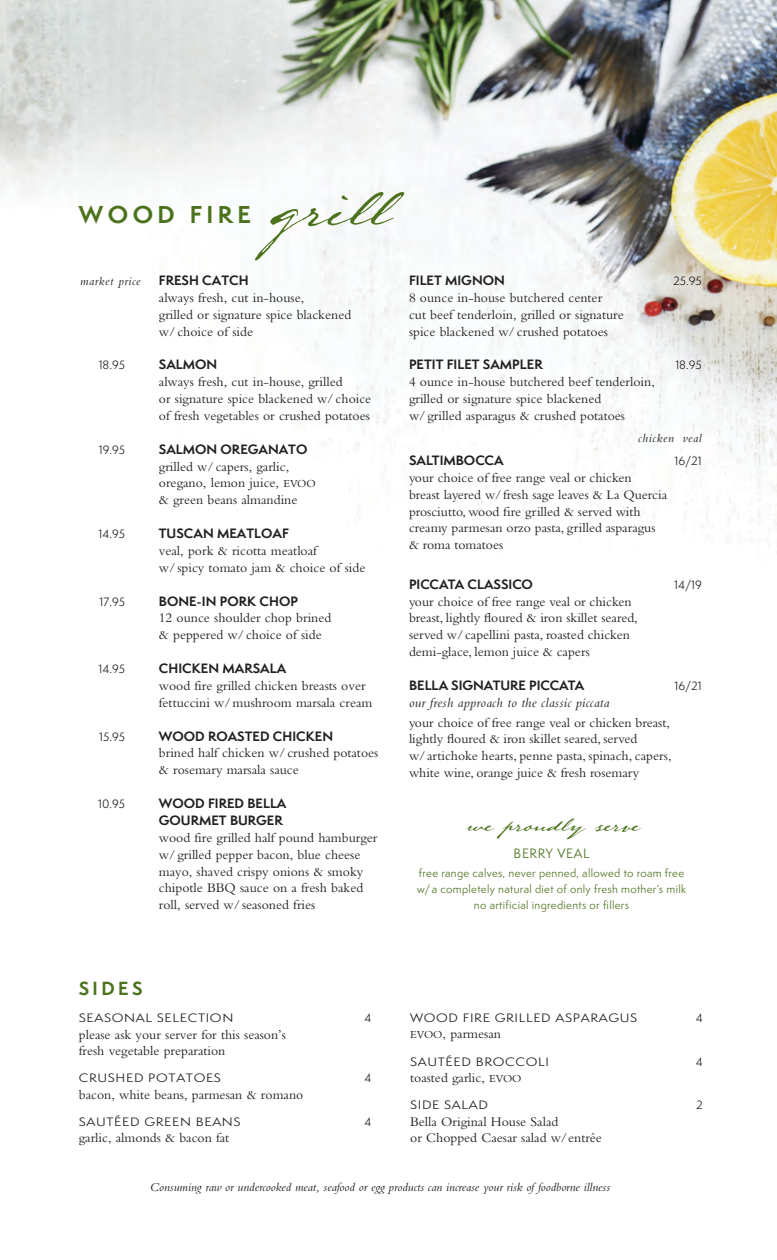
<style>
.page{position:relative;width:777px;height:1260px;background:#fff}
.page>*{position:absolute;margin:0;border:0;box-sizing:border-box;transform-origin:0 0}
.t1{font:50px "Lamar Pen";color:#4c721d}
.t2{font:700 22.5px "Semplicita Pro";letter-spacing:.2em;color:#4c721d}
.t3{font:18.75px "Lamar Pen";color:#4c721d}
.t4{font:700 17.5px "Semplicita Pro";letter-spacing:.2em;color:#4c721d}
.t5{font:13.75px/16.9px "Bembo";color:#231f20}
.t6{font:italic 13.75px "Bembo";letter-spacing:.025em;color:#231f20}
.t7{font:700 12.5px/16.9px "Semplicita Pro";color:#231f20}
.t8{font:italic 12.5px "Bembo";color:#231f20}
.t9{font:italic 12.5px "Bembo";letter-spacing:.05em;color:#231f20}
.t10{font:12.5px "Semplicita Pro";letter-spacing:.05em;color:#4c721d}
.t11{font:11.25px "Semplicita Pro";letter-spacing:.05em;color:#231f20;scale:1.15 1}
.t12{font:11.25px "Semplicita Pro";letter-spacing:.05em;color:#231f20}
.t13{font:10.62px/16.2px "Semplicita Pro";letter-spacing:.03em;color:#4c721d;text-align:center}
.s1{font-size:11.25px}
</style>
<div class="page">
<img style="left:0;top:0;width:776px;height:544px">
<p class="t1" style="left:265px;top:176px;width:121px">grill</p>
<p class="t2" style="left:79px;top:197px;width:174px">WOOD FIRE</p>
<p class="t9" style="left:80px;top:274px;width:62px">market price</p>
<p class="t7" style="left:159px;top:272px;width:91px">FRESH CATCH</p>
<p class="t5" style="left:159px;top:289px;width:194px">always fresh, cut in-house,<br>grilled or signature spice blackened w/ choice of side</p>
<p class="t12" style="left:99px;top:357px;width:28px">18.95</p>
<p class="t7" style="left:159px;top:356px;width:60px">SALMON</p>
<p class="t5" style="left:159px;top:373px;width:214px">always fresh, cut in-house, grilled<br>or signature spice blackened w/ choice of fresh vegetables or crushed potatoes</p>
<p class="t12" style="left:99px;top:442px;width:28px">19.95</p>
<p class="t7" style="left:159px;top:440px;width:150px">SALMON OREGANATO</p>
<p class="t5" style="left:159px;top:458px;width:158px">grilled w/ capers, garlic, oregano, lemon juice, <span class="s1">EVOO </span>&amp; green beans almandine</p>
<p class="t12" style="left:98px;top:526px;width:28px">14.95</p>
<p class="t7" style="left:159px;top:525px;width:131px">TUSCAN MEATLOAF</p>
<p class="t5" style="left:159px;top:542px;width:208px">veal, pork &amp; ricotta meatloaf<br>w/ spicy tomato jam &amp; choice of side</p>
<p class="t12" style="left:100px;top:593px;width:27px">17.95</p>
<p class="t7" style="left:159px;top:592px;width:140px">BONE-IN PORK CHOP</p>
<p class="t5" style="left:159px;top:609px;width:174px">12 ounce shoulder chop brined</p>
<p class="t5" style="left:159px;top:626px;width:164px">&amp; peppered w/ choice of side</p>
<p class="t12" style="left:98px;top:661px;width:28px">14.95</p>
<p class="t7" style="left:159px;top:660px;width:129px">CHICKEN MARSALA</p>
<p class="t5" style="left:159px;top:677px;width:215px">wood fire grilled chicken breasts over fettuccini w/mushroom marsala cream</p>
<p class="t12" style="left:99px;top:728px;width:27px">15.95</p>
<p class="t7" style="left:159px;top:727px;width:176px">WOOD ROASTED CHICKEN</p>
<p class="t5" style="left:159px;top:744px;width:221px">brined half chicken w/ crushed potatoes</p>
<p class="t5" style="left:159px;top:761px;width:141px">&amp; rosemary marsala sauce</p>
<p class="t12" style="left:98px;top:796px;width:28px">10.95</p>
<p class="t7" style="left:159px;top:795px;width:129px">WOOD FIRED BELLA<br>GOURMET BURGER</p>
<p class="t5" style="left:159px;top:829px;width:220px">wood fire grilled half pound hamburger w/ grilled pepper bacon, blue cheese mayo, shaved crispy onions &amp; smoky chipotle BBQ sauce on a fresh baked roll, served w/ seasoned fries</p>
<p class="t4" style="left:79px;top:975px;width:65px">SIDES</p>
<p class="t11" style="left:79px;top:1010px;width:136px">SEASONAL SELECTION</p>
<p class="t12" style="left:364px;top:1010px;width:8px">4</p>
<p class="t5" style="left:79px;top:1026px;width:209px;line-height:16.2px">please ask your server for this season’s fresh vegetable preparation</p>
<p class="t11" style="left:79px;top:1070px;width:125px">CRUSHED POTATOES</p>
<p class="t12" style="left:364px;top:1070px;width:8px">4</p>
<p class="t5" style="left:79px;top:1086px;width:226px">bacon, white beans, parmesan &amp; romano</p>
<p class="t11" style="left:79px;top:1114px;width:142px">SAUTÉED GREEN BEANS</p>
<p class="t12" style="left:364px;top:1114px;width:8px">4</p>
<p class="t5" style="left:79px;top:1129px;width:152px">garlic, almonds &amp; bacon fat</p>
<p class="t7" style="left:409px;top:272px;width:97px">FILET MIGNON</p>
<p class="t12" style="left:673px;top:273px;width:30px">25.95</p>
<p class="t5" style="left:409px;top:289px;width:216px">8 ounce in-house butchered center<br>cut beef tenderloin, grilled or signature spice blackened w/ crushed potatoes</p>
<p class="t7" style="left:409px;top:356px;width:135px">PETIT FILET SAMPLER</p>
<p class="t12" style="left:675px;top:357px;width:28px">18.95</p>
<p class="t5" style="left:409px;top:373px;width:247px">4 ounce in-house butchered beef tenderloin, grilled or signature spice blackened</p>
<p class="t5" style="left:409px;top:407px;width:217px">w/ grilled asparagus &amp; crushed potatoes</p>
<p class="t9" style="left:638px;top:431px;width:65px">chicken veal</p>
<p class="t7" style="left:409px;top:452px;width:96px">SALTIMBOCCA</p>
<p class="t12" style="left:674px;top:453px;width:29px">16/21</p>
<p class="t5" style="left:409px;top:469px;width:259px">your choice of free range veal or chicken<br>breast layered w/ fresh sage leaves &amp; La Quercia prosciutto, wood fire grilled &amp; served with</p>
<p class="t5" style="left:409px;top:519px;width:248px">creamy parmesan orzo pasta, grilled asparagus</p>
<p class="t5" style="left:409px;top:536px;width:96px">&amp; roma tomatoes</p>
<p class="t7" style="left:409px;top:575px;width:125px">PICCATA CLASSICO</p>
<p class="t12" style="left:673px;top:577px;width:29px">14/19</p>
<p class="t5" style="left:409px;top:593px;width:230px">your choice of free range veal or chicken breast, lightly floured &amp; iron skillet seared, served w/ capellini pasta, roasted chicken</p>
<p class="t5" style="left:409px;top:643px;width:182px">demi-glace, lemon juice &amp; capers</p>
<p class="t7" style="left:409px;top:677px;width:177px">BELLA SIGNATURE PICCATA</p>
<p class="t12" style="left:674px;top:678px;width:29px">16/21</p>
<p class="t6" style="left:409px;top:694px;width:202px">our fresh approach to the classic piccata</p>
<p class="t5" style="left:409px;top:714px;width:264px">your choice of free range veal or chicken breast, lightly floured &amp; iron skillet seared, served<br>w/ artichoke hearts, penne pasta, spinach, capers, white wine, orange juice &amp; fresh rosemary</p>
<p class="t3" style="left:464px;top:812px;width:175px">we proudly serve</p>
<p class="t10" style="left:513px;top:844px;width:77px">BERRY VEAL</p>
<p class="t13" style="left:419px;top:864px;width:267px">free range calves, never penned, allowed to roam free</p>
<p class="t13" style="left:417px;top:881px;width:270px">w/ a completely natural diet of only fresh mother’s milk no artificial ingredients or fillers</p>
<p class="t11" style="left:410px;top:1010px;width:199px">WOOD FIRE GRILLED ASPARAGUS</p>
<p class="t12" style="left:695px;top:1010px;width:8px">4</p>
<p class="t5" style="left:410px;top:1025px;width:92px"><span class="s1">EVOO</span>, parmesan</p>
<p class="t11" style="left:410px;top:1054px;width:122px">SAUTÉED BROCCOLI</p>
<p class="t12" style="left:695px;top:1054px;width:8px">4</p>
<p class="t5" style="left:410px;top:1069px;width:113px">toasted garlic, <span class="s1">EVOO</span></p>
<p class="t11" style="left:410px;top:1097px;width:69px">SIDE SALAD</p>
<p class="t12" style="left:696px;top:1097px;width:8px">2</p>
<p class="t5" style="left:410px;top:1113px;width:193px;line-height:16.2px">Bella Original House Salad<br>or Chopped Caesar salad w/entrée</p>
<p class="t8" style="left:150px;top:1180px;width:461px">Consuming raw or undercooked meat, seafood or egg products can increase your risk of foodborne illness</p>
</div>
